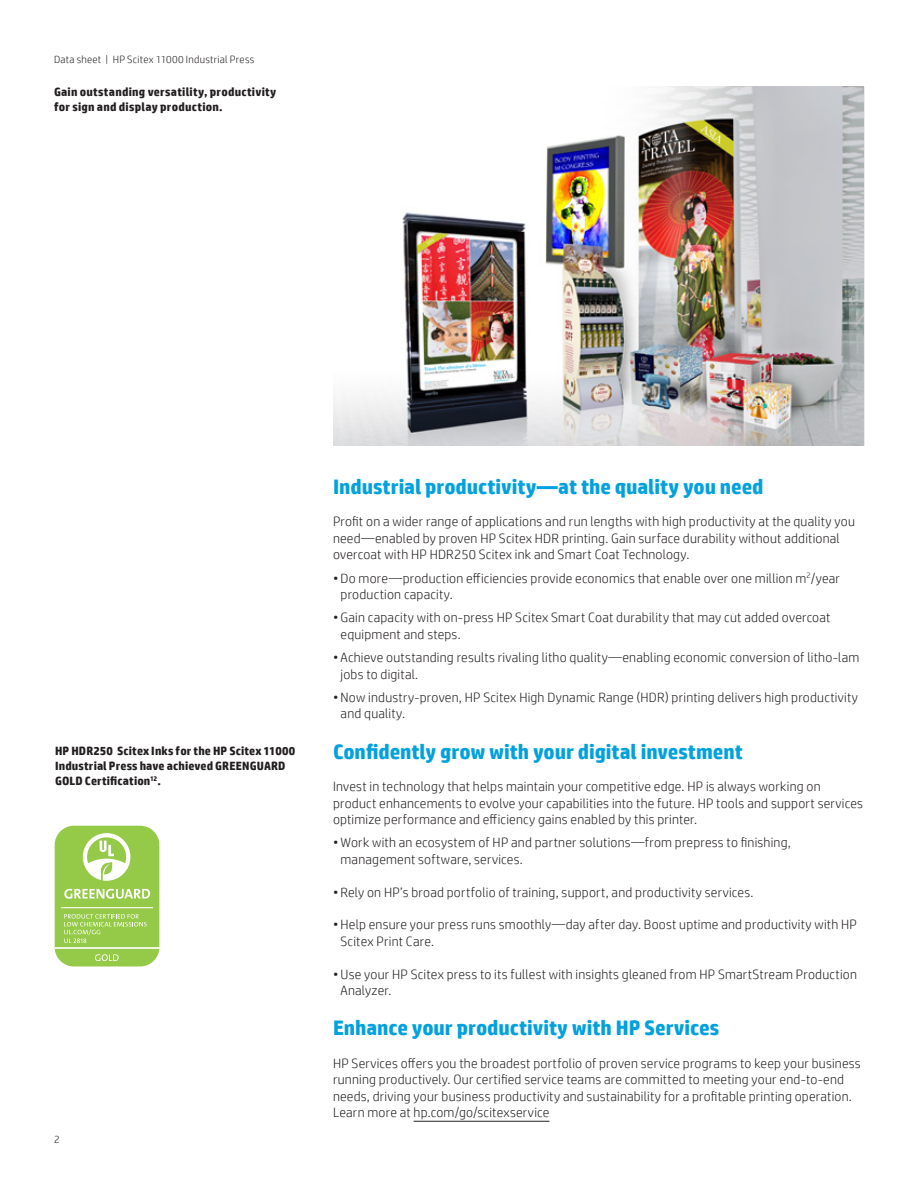
<style>
.page{position:relative;width:918px;height:1188px;background:#fff}
.page>*{position:absolute;margin:0;border:0;box-sizing:border-box;transform-origin:0 0}
.t1{font:700 21px "HP Simplified";color:#00a1de}
.t2{font:300 13.5px/16.5px "HP Simplified";letter-spacing:.015em;color:#231f20}
.t3{font:700 12px/15px "HP Simplified";letter-spacing:.015em;color:#231f20}
.t4{font:300 10.5px "HP Simplified";letter-spacing:.025em;color:#231f20}
</style>
<div class="page">
<img style="left:333px;top:87px;width:531px;height:358px">
<hr style="left:414px;top:1121px;width:135px;height:1px;background:#231f20">
<div style="left:55px;top:826px;width:104px;height:140px;background:#95c948;border-radius:19px"></div>
<hr style="left:55px;top:947px;width:105px;height:2px;background:#fff">
<svg style="left:95px;top:954px;width:24px;height:7px"></svg>
<svg style="left:83px;top:833px;width:47px;height:48px"></svg>
<svg style="left:64px;top:914px;width:83px;height:29px"></svg>
<hr style="left:61px;top:907px;width:92px;height:1px;background:#fff">
<svg style="left:64px;top:889px;width:86px;height:10px"></svg>
<p class="t4" style="left:54px;top:52px;width:202px">Data sheet | HP Scitex 11000 Industrial Press</p>
<p class="t3" style="left:54px;top:85px;width:224px">Gain outstanding versatility, productivity for sign and display production.</p>
<p class="t3" style="left:55px;top:744px;width:242px">HP HDR250 Scitex Inks for the HP Scitex 11000<br>Industrial Press have achieved GREENGUARD<br>GOLD Certification<sup>12</sup>.</p>
<p class="t4" style="left:54px;top:1132px;width:7px">2</p>
<h1 class="t1" style="left:333px;top:473px;width:432px">Industrial productivity—at the quality you need</h1>
<p class="t2" style="left:333px;top:513px;width:524px">Profit on a wider range of applications and run lengths with high productivity at the quality you need—enabled by proven HP Scitex HDR printing. Gain surface durability without additional overcoat with HP HDR250 Scitex ink and Smart Coat Technology.</p>
<p class="t2" style="left:341px;top:569px;width:501px;text-indent:-8px">• Do more—production efficiencies provide economics that enable over one million m<sup>2</sup>/year production capacity.</p>
<p class="t2" style="left:341px;top:609px;width:491px;text-indent:-8px">• Gain capacity with on-press HP Scitex Smart Coat durability that may cut added overcoat equipment and steps.</p>
<p class="t2" style="left:341px;top:649px;width:520px;text-indent:-8px">• Achieve outstanding results rivaling litho quality—enabling economic conversion of litho-lam jobs to digital.</p>
<p class="t2" style="left:341px;top:689px;width:519px;text-indent:-8px">• Now industry-proven, HP Scitex High Dynamic Range (HDR) printing delivers high productivity and quality.</p>
<h1 class="t1" style="left:333px;top:738px;width:411px">Confidently grow with your digital investment</h1>
<p class="t2" style="left:333px;top:778px;width:532px">Invest in technology that helps maintain your competitive edge. HP is always working on product enhancements to evolve your capabilities into the future. HP tools and support services optimize performance and efficiency gains enabled by this printer.</p>
<p class="t2" style="left:341px;top:834px;width:452px;text-indent:-8px">• Work with an ecosystem of HP and partner solutions—from prepress to finishing, management software, services.</p>
<p class="t2" style="left:333px;top:883px;width:422px">• Rely on HP’s broad portfolio of training, support, and productivity services.</p>
<p class="t2" style="left:341px;top:916px;width:518px;text-indent:-8px">• Help ensure your press runs smoothly—day after day. Boost uptime and productivity with HP<br>Scitex Print Care.</p>
<p class="t2" style="left:341px;top:965px;width:518px;text-indent:-8px">• Use your HP Scitex press to its fullest with insights gleaned from HP SmartStream Production<br>Analyzer.</p>
<h1 class="t1" style="left:333px;top:1014px;width:388px">Enhance your productivity with HP Services</h1>
<p class="t2" style="left:333px;top:1055px;width:529px">HP Services offers you the broadest portfolio of proven service programs to keep your business running productively. Our certified service teams are committed to meeting your end-to-end needs, driving your business productivity and sustainability for a profitable printing operation.<br>Learn more at hp.com/go/scitexservice</p>
</div>
